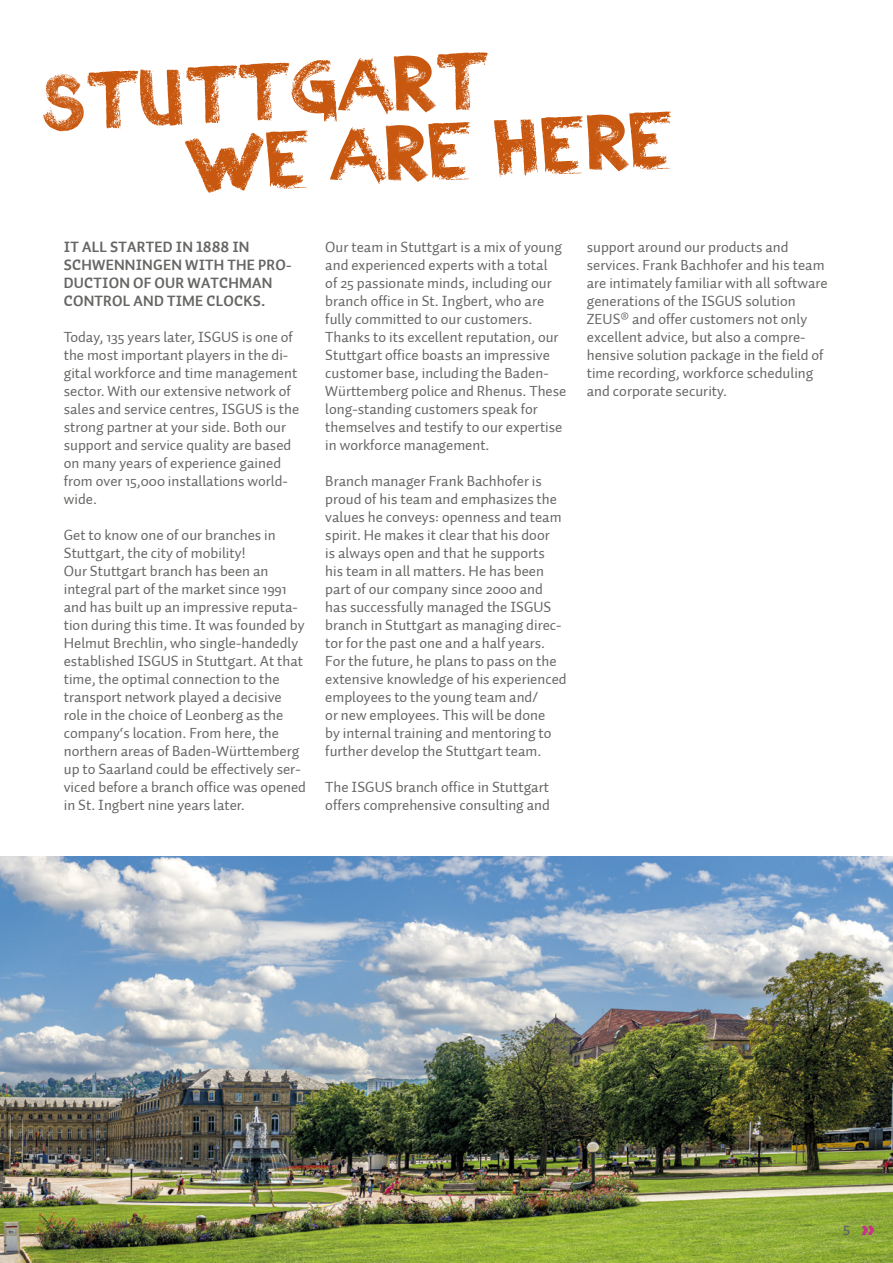
<style>
.page{position:relative;width:893px;height:1263px;background:#fff}
.page>*{position:absolute;margin:0;border:0;box-sizing:border-box;transform-origin:0 0}
.t1{font:82.5px/69px "Charcoal";color:#c8580f}
.t2{font:15px/18px "Auto 1";color:#666665}
.t3{font:15px/18px "Auto 1 Bold LF";letter-spacing:.015em;color:#666665}
.t4{font:13.5px "Auto 1 Bold LF";color:#666665}
</style>
<div class="page">
<img style="left:0;top:857px;width:893px;height:406px">
<svg style="left:861px;top:1225px;width:13px;height:10px"></svg>
<h1 class="t1" style="left:187px;top:62px;width:486px;text-indent:-143px;rotate:-3deg">STUTTGART<br>WE ARE HERE</h1>
<p class="t3" style="left:64px;top:238px;width:229px">IT ALL STARTED IN 1888 IN<br>SCHWENNINGEN WITH THE PRO-<br>DUCTION OF OUR WATCHMAN<br>CONTROL AND TIME CLOCKS.</p>
<p class="t2" style="left:64px;top:328px;width:237px">Today, 135 years later, ISGUS is one of the most important players in the di&shy;gital workforce and time management sector. With our extensive network of sales and service centres, ISGUS is the strong partner at your side. Both our support and service quality are based on many years of experience gained from over 15,000 installations world&shy;wide.</p>
<p class="t2" style="left:64px;top:526px;width:244px">Get to know one of our branches in Stuttgart, the city of mobility!<br>Our Stuttgart branch has been an integral part of the market since 1991 and has built up an impressive reputa&shy;tion during this time. It was founded by Helmut Brechlin, who single-handedly established ISGUS in Stuttgart. At that time, the optimal connection to the transport network played a decisive role in the choice of Leonberg as the company‘s location. From here, the northern areas of Baden-Württemberg up to Saarland could be effectively ser&shy;viced before a branch office was opened in St. Ingbert nine years later.</p>
<p class="t2" style="left:325px;top:238px;width:243px">Our team in Stuttgart is a mix of young and experienced experts with a total<br>of 25 passionate minds, including our branch office in St. Ingbert, who are fully committed to our customers.<br>Thanks to its excellent reputation, our Stuttgart office boasts an impressive customer base, including the Baden-Württemberg police and Rhenus. These long-standing customers speak for themselves and testify to our expertise in workforce management.</p>
<p class="t2" style="left:325px;top:472px;width:243px">Branch manager Frank Bachhofer is proud of his team and emphasizes the values he conveys: openness and team spirit. He makes it clear that his door<br>is always open and that he supports<br>his team in all matters. He has been part of our company since 2000 and has successfully managed the ISGUS branch in Stuttgart as managing direc&shy;tor for the past one and a half years.<br>For the future, he plans to pass on the extensive knowledge of his experienced employees to the young team and/<br>or new employees. This will be done<br>by internal training and mentoring to further develop the Stuttgart team.</p>
<p class="t2" style="left:325px;top:778px;width:226px">The ISGUS branch office in Stuttgart offers comprehensive consulting and</p>
<p class="t2" style="left:587px;top:238px;width:242px">support around our products and services. Frank Bachhofer and his team are intimately familiar with all software generations of the ISGUS solution ZEUS® and offer customers not only excellent advice, but also a compre&shy;hensive solution package in the field of time recording, workforce scheduling and corporate security.</p>
<p class="t4" style="left:843px;top:1222px;width:9px">5</p>
</div>
